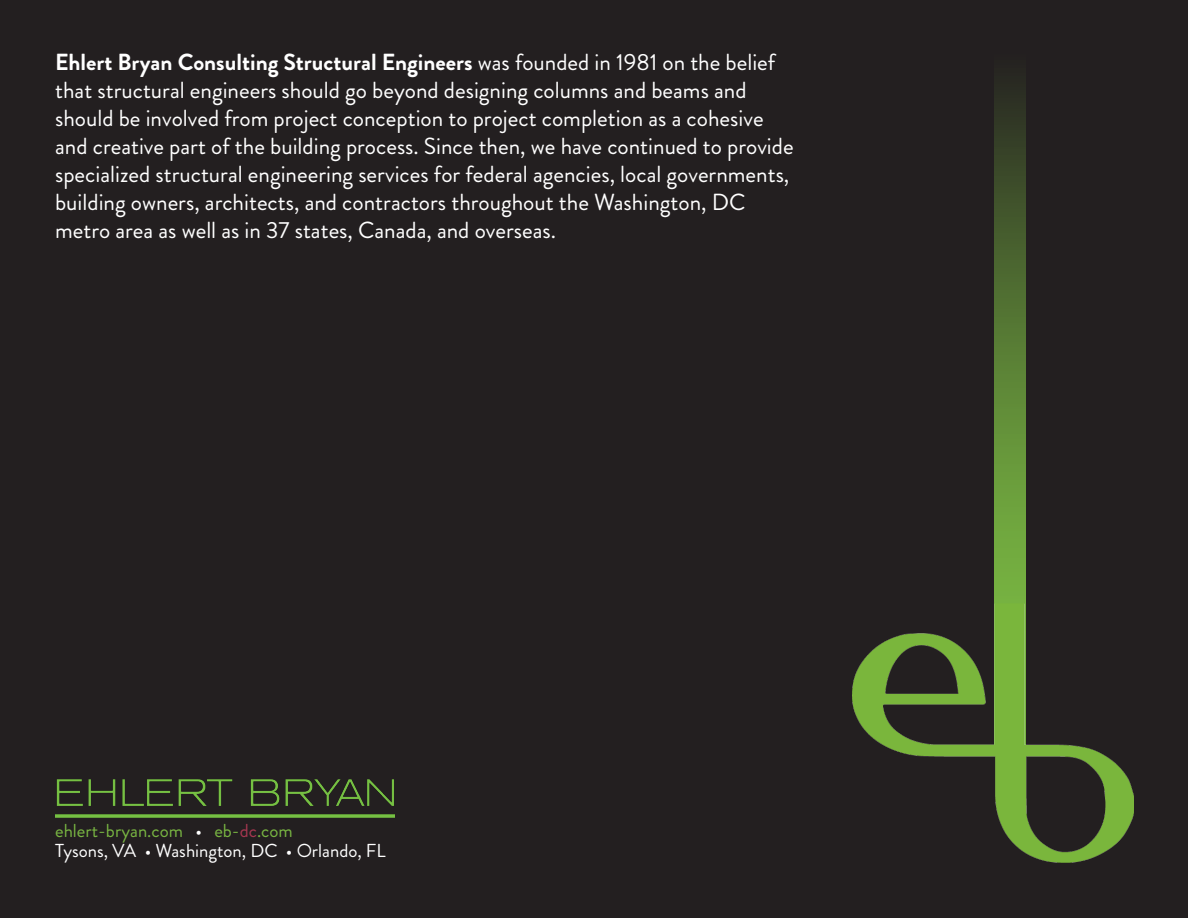
<style>
.page{position:relative;width:1188px;height:918px;background:#231f20}
.page>*{position:absolute;margin:0;border:0;box-sizing:border-box;transform-origin:0 0}
.t1{font:23.25px/27.9px "Brandon Grotesque";color:#fff}
.t2{font:18.75px "Brandon Grotesque";color:#fff}
.t3{font:18.75px "Brandon Grotesque";color:#78b542}
.s1{font-weight:700}
.s2{color:#fff}
.s3{color:#a63750}
</style>
<div class="page">
<svg style="left:994px;top:54px;width:32px;height:549px;background:#527332"></svg>
<img style="left:853px;top:603px;width:281px;height:260px">
<img style="left:56px;top:778px;width:338px;height:40px">
<p class="t1" style="left:55px;top:49px;width:740px"><span class="s1">Ehlert Bryan Consulting Structural Engineers</span> was founded in 1981 on the belief that structural engineers should go beyond designing columns and beams and should be involved from project conception to project completion as a cohesive and creative part of the building process. Since then, we have continued to provide specialized structural engineering services for federal agencies, local governments, building owners, architects, and contractors throughout the Washington, DC metro area as well as in 37 states, Canada, and overseas.</p>
<p class="t3" style="left:55px;top:817px;width:239px">ehlert-bryan.com <span class="s2">•</span> eb-<span class="s3">dc</span>.com</p>
<p class="t2" style="left:55px;top:838px;width:332px">Tysons, VA • Washington, DC • Orlando, FL</p>
</div>
